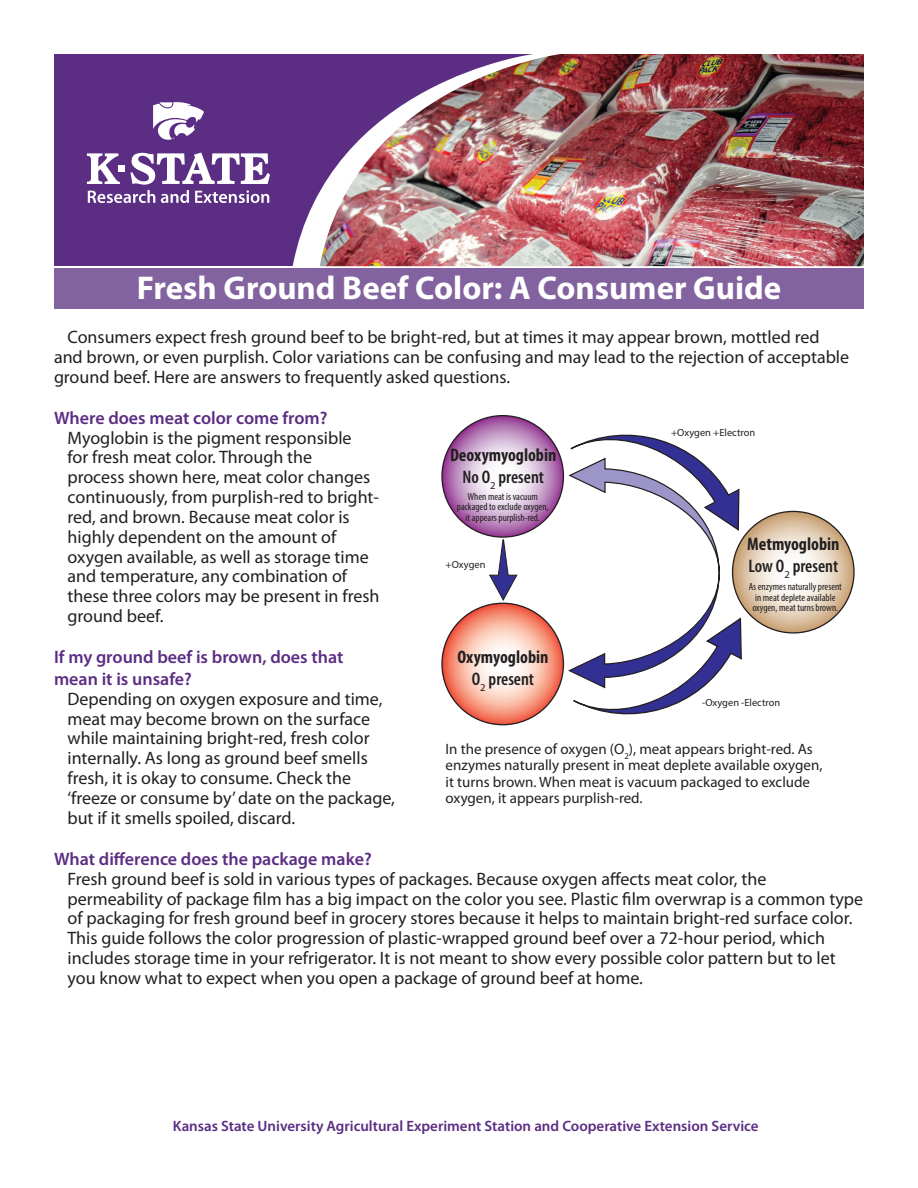
<style>
.page{position:relative;width:918px;height:1188px;background:#fff}
.page>*{position:absolute;margin:0;border:0;box-sizing:border-box;transform-origin:0 0}
.t1{font:700 33px "Myriad Pro";color:#fff}
.t2{font:700 condensed 18.15px/21.9px "Myriad Pro";color:#231f20;text-align:center}
.t3{font:18px/19.8px "Myriad Pro";color:#231f20}
.t4{font:600 18px/21.6px "Myriad Pro";color:#5b2d83}
.t5{font:15px/16.5px "Myriad Pro";color:#231f20}
.t6{font:600 15px "Myriad Pro";color:#5b2d83}
.t7{font:condensed 10.35px/10.4px "Myriad Pro";color:#231f20;text-align:center}
.t8{font:10.35px "Myriad Pro";color:#231f20}
.s1{font-weight:600}
</style>
<div class="page">
<div style="left:54px;top:268px;width:810px;height:41px;background:#82639f"></div>
<div style="left:54px;top:54px;width:810px;height:212px;background:#5b2d83"></div>
<svg style="left:293px;top:191px;width:27px;height:75px;fill:#fff"></svg>
<svg style="left:733px;top:511px;width:121px;height:122px;background:#dfcdb7"></svg>
<svg style="left:442px;top:416px;width:121px;height:121px;background:#c69dc7"></svg>
<svg style="left:442px;top:603px;width:121px;height:122px;background:#f2ab99"></svg>
<svg style="left:568px;top:434px;width:175px;height:281px"></svg>
<svg style="left:489px;top:539px;width:29px;height:62px"></svg>
<svg style="left:87px;top:153px;width:183px;height:50px"></svg>
<svg style="left:153px;top:102px;width:51px;height:38px"></svg>
<img style="left:320px;top:54px;width:544px;height:212px">
<h1 class="t1" style="left:137px;top:267px;width:646px">Fresh Ground Beef Color: A Consumer Guide</h1>
<p class="t3" style="left:54px;top:327px;width:797px;text-indent:14px">Consumers expect fresh ground beef to be bright-red, but at times it may appear brown, mottled red and brown, or even purplish. Color variations can be confusing and may lead to the rejection of acceptable ground beef. Here are answers to frequently asked questions.</p>
<p class="t4" style="left:54px;top:407px;width:275px">Where does meat color come from?</p>
<p class="t3" style="left:68px;top:427px;width:314px">Myoglobin is the pigment responsible<br>for fresh meat color. Through the<br>process shown here, meat color changes continuously, from purplish-red to bright&shy;red, and brown. Because meat color is highly dependent on the amount of oxygen available, as well as storage time and temperature, any combination of these three colors may be present in fresh ground beef.</p>
<p class="t4" style="left:54px;top:646px;width:291px">If my ground beef is brown, does that mean it is unsafe?</p>
<p class="t3" style="left:68px;top:688px;width:329px">Depending on oxygen exposure and time, meat may become brown on the surface while maintaining bright-red, fresh color internally. As long as ground beef smells fresh, it is okay to consume. Check the ‘freeze or consume by’ date on the package, but if it smells spoiled, discard.</p>
<p class="t4" style="left:54px;top:848px;width:319px">What difference does the package make?</p>
<p class="t3" style="left:68px;top:868px;width:797px">Fresh ground beef is sold in various types of packages. Because oxygen affects meat color, the permeability of package film has a big impact on the color you see. Plastic film overwrap is a common type of packaging for fresh ground beef in grocery stores because it helps to maintain bright-red surface color.<br>This guide follows the color progression of plastic-wrapped ground beef over a 72-hour period, which includes storage time in your refrigerator. It is not meant to show every possible color pattern but to let you know what to expect when you open a package of ground beef at home.</p>
<p class="t8" style="left:671px;top:426px;width:86px">+Oxygen +Electron</p>
<p class="t2" style="left:450px;top:444px;width:108px">Deoxymyoglobin<br><span class="s1">No O</span><sub>2</sub> <span class="s1">present</span></p>
<p class="t7" style="left:457px;top:491px;width:93px">When meat is vacuum packaged to exclude oxygen, it appears purplish-red.</p>
<p class="t2" style="left:747px;top:532px;width:94px;text-align:left">Metmyoglobin<br><span class="s1">Low O</span><sub>2</sub> <span class="s1">present</span></p>
<p class="t8" style="left:446px;top:558px;width:41px">+Oxygen</p>
<p class="t7" style="left:749px;top:581px;width:95px">As enzymes naturally present in meat deplete available oxygen, meat turns brown.</p>
<p class="t2" style="left:457px;top:645px;width:93px">Oxymyoglobin<br><span class="s1">O</span><sub>2</sub> <span class="s1">present</span></p>
<p class="t8" style="left:702px;top:696px;width:80px">-Oxygen -Electron</p>
<p class="t5" style="left:445px;top:740px;width:379px">In the presence of oxygen (O<sub>2</sub>), meat appears bright-red. As enzymes naturally present in meat deplete available oxygen, it turns brown. When meat is vacuum packaged to exclude oxygen, it appears purplish-red.</p>
<p class="t6" style="left:173px;top:1116px;width:587px">Kansas State University Agricultural Experiment Station and Cooperative Extension Service</p>
</div>
